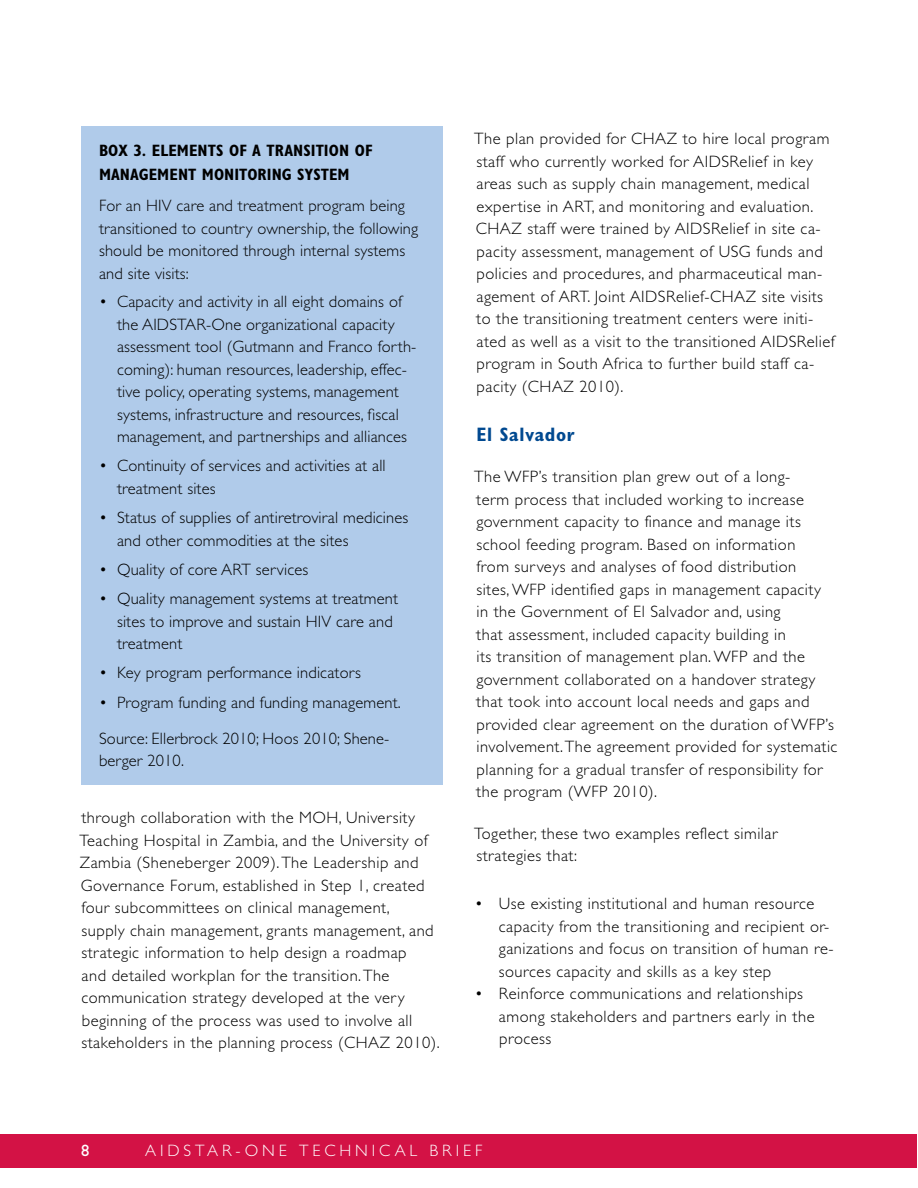
<style>
.page{position:relative;width:918px;height:1188px;background:#fff}
.page>*{position:absolute;margin:0;border:0;box-sizing:border-box;transform-origin:0 0}
.Head_2{font:700 condensed 19.5px "Gill Sans Std";letter-spacing:.035em;color:#004990}
.Head_2-2{font:300 16.5px/22.5px "Gill Sans Std";letter-spacing:.03em;color:#000}
.Bullet_1{font:300 16.5px/22.5px "Gill Sans Std";letter-spacing:.01em;color:#000}
.Text{font:300 16.5px/22.5px "Gill Sans Std";letter-spacing:.03em;color:#000}
.Figure_Title{font:700 condensed 16.5px/24px "Gill Sans Std";letter-spacing:.005em;color:#000}
.t1{font:300 16.5px "Gill Sans Std";letter-spacing:.24em;color:#fff}
.t2{font:16.5px "Gill Sans Std";color:#fff}
</style>
<div class="page">
<div style="left:0;top:1134px;width:917px;height:34px;background:#d31245"></div>
<div style="left:81px;top:126px;width:361px;height:659px;background:#b0cbea"></div>
<p class="Figure_Title" style="left:99px;top:138px;width:275px">BOX 3. ELEMENTS OF A TRANSITION OF<br>MANAGEMENT MONITORING SYSTEM</p>
<p class="Bullet_1" style="left:99px;top:195px;width:321px">For an HIV care and treatment program being transitioned to country ownership, the following should be monitored through internal systems and site visits:</p>
<p class="Bullet_1" style="left:117px;top:291px;width:301px;text-indent:-18px">• Capacity and activity in all eight domains of the AIDSTAR-One organizational capacity assessment tool (Gutmann and Franco forth&shy;coming): human resources, leadership, effec&shy;tive policy, operating systems, management systems, infrastructure and resources, fi scal management, and partnerships and alliances</p>
<p class="Bullet_1" style="left:117px;top:455px;width:270px;text-indent:-18px">• Continuity of services and activities at all treatment sites</p>
<p class="Bullet_1" style="left:117px;top:507px;width:293px;text-indent:-18px">• Status of supplies of antiretroviral medicines and other commodities at the sites</p>
<p class="Bullet_1" style="left:99px;top:558px;width:211px">• Quality of core ART services</p>
<p class="Bullet_1" style="left:117px;top:588px;width:283px;text-indent:-18px">• Quality management systems at treatment sites to improve and sustain HIV care and treatment</p>
<p class="Bullet_1" style="left:99px;top:662px;width:263px">• Key program performance indicators</p>
<p class="Bullet_1" style="left:99px;top:691px;width:303px">• Program funding and funding management.</p>
<p class="Bullet_1" style="left:99px;top:727px;width:292px">Source: Ellerbrock 2010; Hoos 2010; Shene&shy;berger 2010.</p>
<p class="Head_2-2" style="left:79px;top:807px;width:362px">through collaboration with the MOH, University Teaching Hospital in Zambia, and the University of Zambia (Sheneberger 2009). The Leadership and Governance Forum, established in Step 1, created four subcommittees on clinical management,<br>supply chain management, grants management, and strategic information to help design a roadmap<br>and detailed workplan for the transition. The communication strategy developed at the very beginning of the process was used to involve all stakeholders in the planning process (CHAZ 2010).</p>
<p class="Text" style="left:474px;top:127px;width:362px">The plan provided for CHAZ to hire local program staff who currently worked for AIDSRelief in key areas such as supply chain management, medical expertise in ART, and monitoring and evaluation.<br>CHAZ staff were trained by AIDSRelief in site ca&shy;pacity assessment, management of USG funds and policies and procedures, and pharmaceutical man&shy;agement of ART. Joint AIDSRelief-CHAZ site visits to the transitioning treatment centers were initi&shy;ated as well as a visit to the transitioned AIDSRelief program in South Africa to further build staff ca&shy;pacity (CHAZ 2010).</p>
<p class="Head_2" style="left:477px;top:423px;width:100px">El Salvador</p>
<p class="Head_2-2" style="left:474px;top:466px;width:365px">The WFP’s transition plan grew out of a long-<br>term process that included working to increase government capacity to finance and manage its school feeding program. Based on information<br>from surveys and analyses of food distribution<br>sites, WFP identified gaps in management capacity<br>in the Government of El Salvador and, using<br>that assessment, included capacity building in<br>its transition of management plan. WFP and the government collaborated on a handover strategy that took into account local needs and gaps and provided clear agreement on the duration of WFP’s involvement. The agreement provided for systematic planning for a gradual transfer of responsibility for the program (WFP 2010).</p>
<p class="Head_2-2" style="left:474px;top:822px;width:305px">Together, these two examples reflect similar strategies that:</p>
<p class="Text" style="left:499px;top:892px;width:336px;text-indent:-24px">• Use existing institutional and human resource capacity from the transitioning and recipient or&shy;ganizations and focus on transition of human re&shy;sources capacity and skills as a key step</p>
<p class="Text" style="left:499px;top:982px;width:317px;text-indent:-24px">• Reinforce communications and relationships among stakeholders and partners early in the process</p>
<p class="t2" style="left:81px;top:1141px;width:10px">8</p>
<p class="t1" style="left:145px;top:1142px;width:338px">AIDSTAR-ONE TECHNICAL BRIEF</p>
</div>
